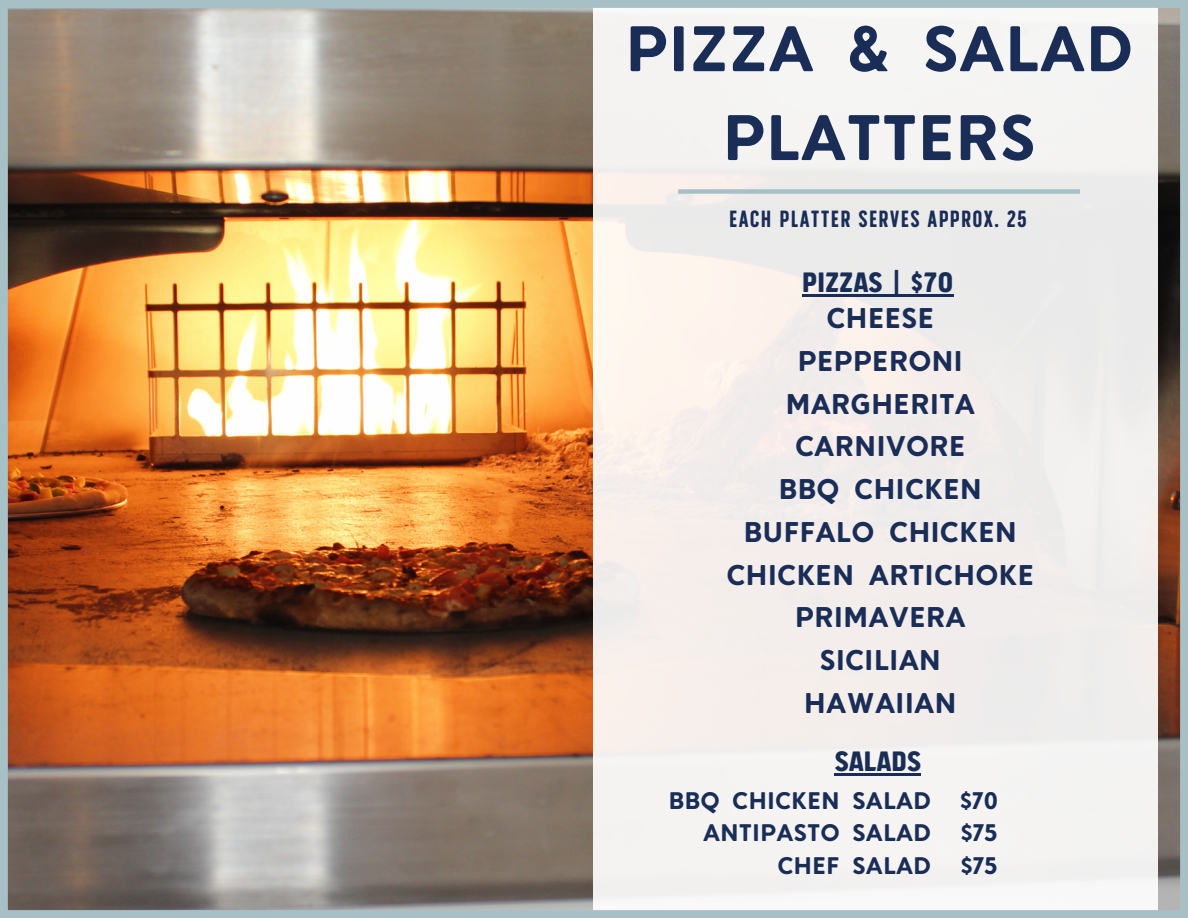
<style>
.page{position:relative;width:1188px;height:918px;background:#fff}
.page>*{position:absolute;margin:0;border:0;box-sizing:border-box;transform-origin:0 0}
.t1{font:64.2px/88.8px "SS Grey Hood Two";color:#1a2d57;text-align:center}
.t2{font:28.5px "SS Grey Hood Two";color:#1a2d57}
.t3{font:27.9px "SS Grey Hood Four";color:#1a2d57}
.t4{font:24px "SS Grey Hood Two";color:#1a2d57}
.t5{font:23.4px "SS Nickson Six";letter-spacing:.05em;color:#1a2d57}
</style>
<div class="page">
<img style="left:8px;top:8px;width:1172px;height:902px">
<div style="left:1180px;top:0;width:8px;height:918px;background:#a7c0c6"></div>
<div style="left:0;top:0;width:8px;height:918px;background:#a7c0c6"></div>
<div style="left:594px;top:0;width:564px;height:918px;background:#f4efec"></div>
<div style="left:678px;top:189px;width:402px;height:5px;background:#a7c0c6"></div>
<hr style="left:802px;top:294px;width:151px;height:2px;background:#1a2d57">
<hr style="left:835px;top:773px;width:86px;height:2px;background:#1a2d57">
<div style="left:0;top:0;width:1188px;height:8px;background:#a7c0c6"></div>
<div style="left:0;top:910px;width:1188px;height:8px;background:#a7c0c6"></div>
<p class="t1" style="left:625px;top:11px;width:510px">PIZZA &amp; SALAD<br>PLATTERS</p>
<p class="t5" style="left:729px;top:205px;width:299px">EACH PLATTER SERVES APPROX. 25</p>
<p class="t3" style="left:802px;top:269px;width:153px">PIZZAS | $70</p>
<p class="t2" style="left:826px;top:307px;width:109px">CHEESE</p>
<p class="t2" style="left:797px;top:350px;width:167px">PEPPERONI</p>
<p class="t2" style="left:785px;top:392px;width:191px">MARGHERITA</p>
<p class="t2" style="left:795px;top:435px;width:172px">CARNIVORE</p>
<p class="t2" style="left:779px;top:478px;width:205px">BBQ CHICKEN</p>
<p class="t2" style="left:744px;top:521px;width:275px">BUFFALO CHICKEN</p>
<p class="t2" style="left:726px;top:563px;width:309px">CHICKEN ARTICHOKE</p>
<p class="t2" style="left:795px;top:606px;width:172px">PRIMAVERA</p>
<p class="t2" style="left:819px;top:649px;width:123px">SICILIAN</p>
<p class="t2" style="left:804px;top:692px;width:154px">HAWAIIAN</p>
<p class="t3" style="left:835px;top:749px;width:88px">SALADS</p>
<p class="t4" style="left:668px;top:791px;width:264px">BBQ CHICKEN SALAD</p>
<p class="t4" style="left:703px;top:823px;width:230px">ANTIPASTO SALAD</p>
<p class="t4" style="left:777px;top:856px;width:155px">CHEF SALAD</p>
<p class="t4" style="left:960px;top:791px;width:40px">$70</p>
<p class="t4" style="left:960px;top:823px;width:39px">$75</p>
<p class="t4" style="left:960px;top:856px;width:39px">$75</p>
</div>
